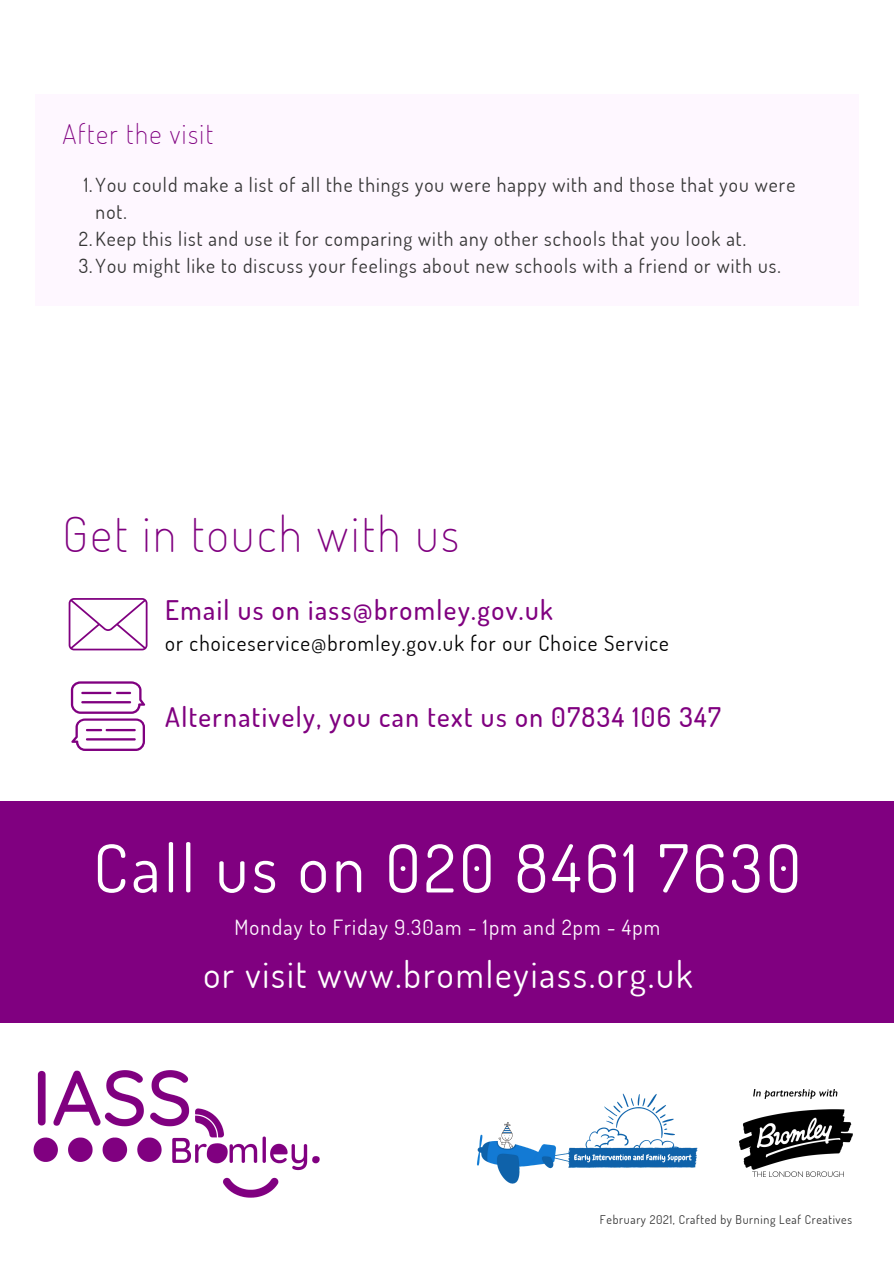
<style>
.page{position:relative;width:894px;height:1264px;background:#fff}
.page>*{position:absolute;margin:0;border:0;box-sizing:border-box;transform-origin:0 0}
.t1{font:66px "Dosis";letter-spacing:.055em;color:#fff}
.t2{font:200 48px "Dosis";letter-spacing:.055em;color:#800080}
.t3{font:36px "Dosis";letter-spacing:.055em;color:#fff}
.t4{font:500 27px "Dosis";letter-spacing:.055em;color:#800080}
.t5{font:200 27px "Dosis";letter-spacing:.055em;color:#800080}
.t6{font:21px "Dosis";letter-spacing:.055em;color:#000}
.t7{font:21px "Dosis";letter-spacing:.055em;color:#fef7ff}
.t8{font:19.5px/27px "Dosis";letter-spacing:.055em;color:#353535}
.t9{font:12px "Dosis";letter-spacing:.055em;color:#353535}
</style>
<div class="page">
<div style="left:0;top:801px;width:893px;height:221px;background:#800080"></div>
<img style="left:477px;top:1093px;width:221px;height:91px">
<img style="left:739px;top:1089px;width:112px;height:87px">
<img style="left:33px;top:1070px;width:287px;height:128px">
<svg style="left:69px;top:598px;width:78px;height:52px"></svg>
<svg style="left:71px;top:681px;width:74px;height:70px"></svg>
<div style="left:35px;top:94px;width:823px;height:211px;background:#fef7ff"></div>
<p class="t5" style="left:62px;top:117px;width:152px">After the visit</p>
<p class="t8" style="left:96px;top:171px;width:701px;text-indent:-12px">1.You could make a list of all the things you were happy with and those that you were not.</p>
<p class="t8" style="left:79px;top:225px;width:668px">2.Keep this list and use it for comparing with any other schools that you look at.</p>
<p class="t8" style="left:79px;top:252px;width:703px">3.You might like to discuss your feelings about new schools with a friend or with us.</p>
<p class="t2" style="left:62px;top:503px;width:398px">Get in touch with us</p>
<p class="t4" style="left:165px;top:592px;width:389px">Email us on iass@bromley.gov.uk</p>
<p class="t6" style="left:165px;top:629px;width:505px">or choiceservice@bromley.gov.uk for our Choice Service</p>
<p class="t4" style="left:165px;top:699px;width:557px">Alternatively, you can text us on 07834 106 347</p>
<p class="t1" style="left:93px;top:824px;width:709px">Call us on 020 8461 7630</p>
<p class="t7" style="left:234px;top:913px;width:427px">Monday to Friday 9.30am - 1pm and 2pm - 4pm</p>
<p class="t3" style="left:203px;top:951px;width:490px">or visit www.bromleyiass.org.uk</p>
<p class="t9" style="left:599px;top:1211px;width:253px">February 2021, Crafted by Burning Leaf Creatives</p>
</div>
